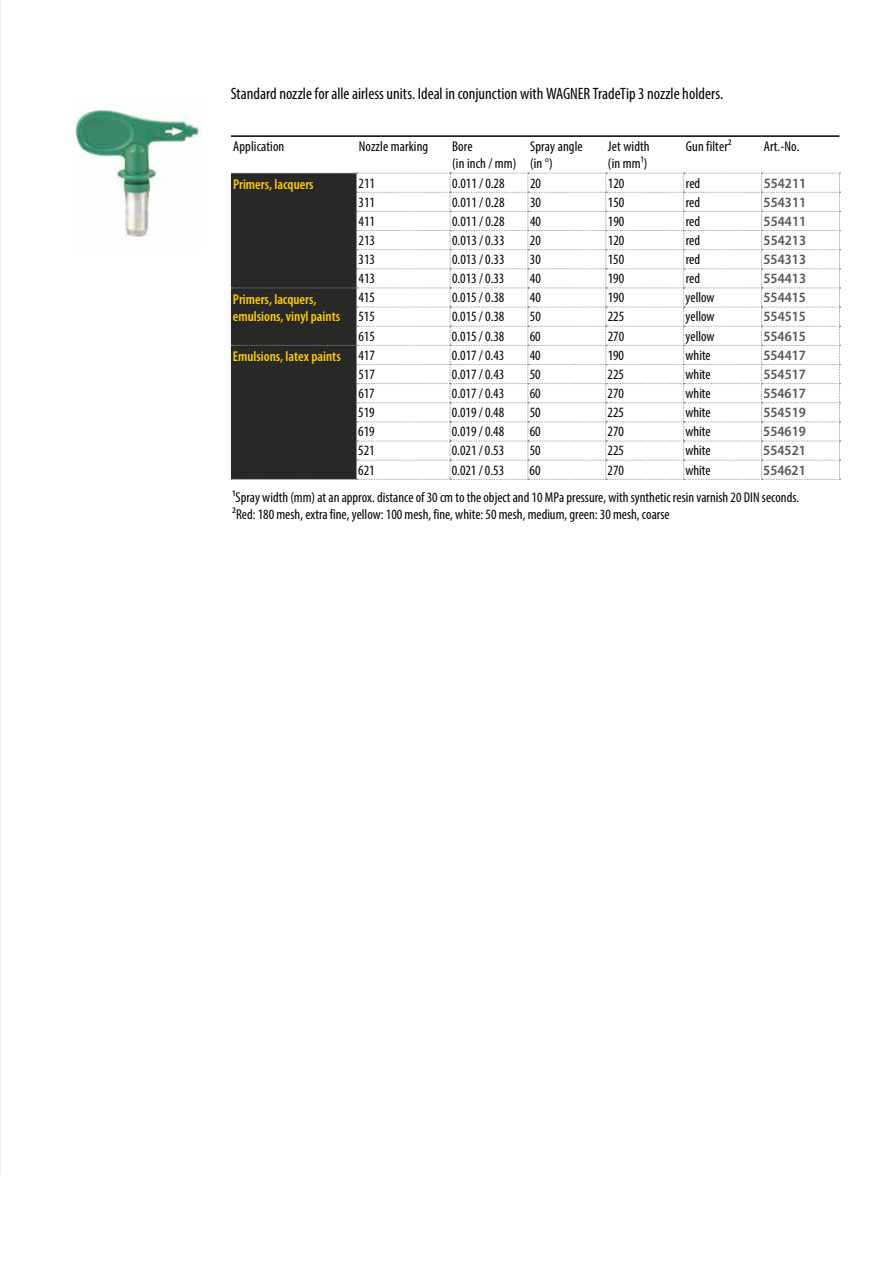
<style>
.page{position:relative;width:893px;height:1263px;background:#fff}
.page>*{position:absolute;margin:0;border:0;box-sizing:border-box;transform-origin:0 0}
.t1{font:condensed 16.5px "Myriad Pro";color:#000}
.t2{font:condensed 14.25px/17.1px "Myriad Pro";color:#000}
.t3{font:600 semi-condensed 14.25px "Myriad Pro";color:#575756}
.t4{font:600 condensed 14.25px/17.1px "Myriad Pro";color:#fc0}
.s1{font-weight:400;color:#000}
</style>
<div class="page">
<hr style="left:0;top:0;width:1px;height:1174px;background:#ededed">
<img style="left:73px;top:108px;width:129px;height:129px">
<hr style="left:357px;top:135px;width:93px;height:2px;background:#000">
<hr style="left:231px;top:135px;width:126px;height:2px;background:#000">
<hr style="left:450px;top:135px;width:78px;height:2px;background:#000">
<hr style="left:528px;top:135px;width:78px;height:2px;background:#000">
<hr style="left:606px;top:135px;width:78px;height:2px;background:#000">
<hr style="left:684px;top:135px;width:78px;height:2px;background:#000">
<hr style="left:762px;top:135px;width:77px;height:2px;background:#000">
<svg style="left:231px;top:173px;width:609px;height:307px"></svg>
<p class="t1" style="left:231px;top:84px;width:494px">Standard nozzle for alle airless units. Ideal in conjunction with WAGNER TradeTip 3 nozzle holders.</p>
<p class="t2" style="left:233px;top:137px;width:53px">Application</p>
<p class="t2" style="left:359px;top:137px;width:71px">Nozzle marking</p>
<p class="t2" style="left:452px;top:137px;width:66px">Bore<br>(in inch / mm)</p>
<p class="t2" style="left:530px;top:137px;width:54px">Spray angle (in °)</p>
<p class="t2" style="left:608px;top:137px;width:43px">Jet width (in mm¹)</p>
<p class="t2" style="left:686px;top:137px;width:47px">Gun filter²</p>
<p class="t2" style="left:764px;top:137px;width:37px">Art.-No.</p>
<p class="t4" style="left:233px;top:176px;width:82px">Primers, lacquers</p>
<p class="t2" style="left:359px;top:174px;width:18px">211</p>
<p class="t2" style="left:452px;top:174px;width:54px">0.011 / 0.28</p>
<p class="t2" style="left:530px;top:174px;width:12px">20</p>
<p class="t2" style="left:608px;top:174px;width:18px">120</p>
<p class="t2" style="left:686px;top:174px;width:16px">red</p>
<p class="t3" style="left:764px;top:174px;width:44px">554211</p>
<p class="t2" style="left:359px;top:193px;width:18px">311</p>
<p class="t2" style="left:452px;top:193px;width:54px">0.011 / 0.28</p>
<p class="t2" style="left:530px;top:193px;width:12px">30</p>
<p class="t2" style="left:608px;top:193px;width:18px">150</p>
<p class="t2" style="left:686px;top:193px;width:16px">red</p>
<p class="t3" style="left:764px;top:193px;width:44px">554311</p>
<p class="t2" style="left:359px;top:212px;width:18px">411</p>
<p class="t2" style="left:452px;top:212px;width:54px">0.011 / 0.28</p>
<p class="t2" style="left:530px;top:212px;width:12px">40</p>
<p class="t2" style="left:608px;top:212px;width:18px">190</p>
<p class="t2" style="left:686px;top:212px;width:16px">red</p>
<p class="t3" style="left:764px;top:212px;width:44px">554411</p>
<p class="t2" style="left:359px;top:231px;width:18px">213</p>
<p class="t2" style="left:452px;top:231px;width:54px">0.013 / 0.33</p>
<p class="t2" style="left:530px;top:231px;width:12px">20</p>
<p class="t2" style="left:608px;top:231px;width:18px">120</p>
<p class="t2" style="left:686px;top:231px;width:16px">red</p>
<p class="t3" style="left:764px;top:231px;width:44px">554213</p>
<p class="t2" style="left:359px;top:251px;width:18px">313</p>
<p class="t2" style="left:452px;top:251px;width:54px">0.013 / 0.33</p>
<p class="t2" style="left:530px;top:251px;width:12px">30</p>
<p class="t2" style="left:608px;top:251px;width:18px">150</p>
<p class="t2" style="left:686px;top:251px;width:16px">red</p>
<p class="t3" style="left:763px;top:250px;width:44px">554313</p>
<p class="t2" style="left:358px;top:270px;width:18px">413</p>
<p class="t2" style="left:452px;top:270px;width:54px">0.013 / 0.33</p>
<p class="t2" style="left:530px;top:270px;width:12px">40</p>
<p class="t2" style="left:608px;top:270px;width:18px">190</p>
<p class="t2" style="left:686px;top:270px;width:16px">red</p>
<p class="t3" style="left:763px;top:269px;width:44px">554413</p>
<p class="t4" style="left:233px;top:290px;width:109px">Primers, lacquers, emulsions, vinyl paints</p>
<p class="t2" style="left:358px;top:289px;width:18px">415</p>
<p class="t2" style="left:452px;top:289px;width:54px">0.015 / 0.38</p>
<p class="t2" style="left:530px;top:289px;width:12px">40</p>
<p class="t2" style="left:608px;top:289px;width:18px">190</p>
<p class="t2" style="left:686px;top:289px;width:31px">yellow</p>
<p class="t3" style="left:763px;top:289px;width:44px">554415</p>
<p class="t2" style="left:358px;top:308px;width:18px">515</p>
<p class="t2" style="left:452px;top:308px;width:54px">0.015 / 0.38</p>
<p class="t2" style="left:530px;top:308px;width:12px">50</p>
<p class="t2" style="left:608px;top:308px;width:18px">225</p>
<p class="t2" style="left:686px;top:308px;width:31px">yellow</p>
<p class="t3" style="left:763px;top:308px;width:44px">554515</p>
<p class="t2" style="left:358px;top:327px;width:18px">615</p>
<p class="t2" style="left:452px;top:327px;width:54px">0.015 / 0.38</p>
<p class="t2" style="left:530px;top:327px;width:12px">60</p>
<p class="t2" style="left:608px;top:327px;width:18px">270</p>
<p class="t2" style="left:686px;top:327px;width:31px">yellow</p>
<p class="t3" style="left:763px;top:327px;width:44px">554615</p>
<p class="t4" style="left:233px;top:348px;width:144px">Emulsions, latex paints <span class="s1">417</span></p>
<p class="t2" style="left:452px;top:346px;width:54px">0.017 / 0.43</p>
<p class="t2" style="left:530px;top:346px;width:12px">40</p>
<p class="t2" style="left:608px;top:346px;width:18px">190</p>
<p class="t2" style="left:685px;top:346px;width:27px">white</p>
<p class="t3" style="left:763px;top:346px;width:44px">554417</p>
<p class="t2" style="left:358px;top:365px;width:18px">517</p>
<p class="t2" style="left:452px;top:365px;width:54px">0.017 / 0.43</p>
<p class="t2" style="left:530px;top:365px;width:12px">50</p>
<p class="t2" style="left:608px;top:365px;width:18px">225</p>
<p class="t2" style="left:685px;top:365px;width:27px">white</p>
<p class="t3" style="left:763px;top:365px;width:44px">554517</p>
<p class="t2" style="left:358px;top:385px;width:18px">617</p>
<p class="t2" style="left:452px;top:385px;width:54px">0.017 / 0.43</p>
<p class="t2" style="left:530px;top:385px;width:12px">60</p>
<p class="t2" style="left:608px;top:385px;width:18px">270</p>
<p class="t2" style="left:685px;top:385px;width:27px">white</p>
<p class="t3" style="left:763px;top:384px;width:44px">554617</p>
<p class="t2" style="left:358px;top:404px;width:18px">519</p>
<p class="t2" style="left:452px;top:404px;width:54px">0.019 / 0.48</p>
<p class="t2" style="left:530px;top:404px;width:12px">50</p>
<p class="t2" style="left:608px;top:404px;width:18px">225</p>
<p class="t2" style="left:685px;top:404px;width:27px">white</p>
<p class="t3" style="left:763px;top:403px;width:44px">554519</p>
<p class="t2" style="left:358px;top:423px;width:18px">619</p>
<p class="t2" style="left:452px;top:423px;width:54px">0.019 / 0.48</p>
<p class="t2" style="left:530px;top:423px;width:12px">60</p>
<p class="t2" style="left:608px;top:423px;width:18px">270</p>
<p class="t2" style="left:685px;top:423px;width:27px">white</p>
<p class="t3" style="left:763px;top:423px;width:44px">554619</p>
<p class="t2" style="left:358px;top:442px;width:18px">521</p>
<p class="t2" style="left:452px;top:442px;width:54px">0.021 / 0.53</p>
<p class="t2" style="left:530px;top:442px;width:12px">50</p>
<p class="t2" style="left:607px;top:442px;width:18px">225</p>
<p class="t2" style="left:685px;top:442px;width:27px">white</p>
<p class="t3" style="left:763px;top:442px;width:44px">554521</p>
<p class="t2" style="left:358px;top:461px;width:18px">621</p>
<p class="t2" style="left:452px;top:461px;width:54px">0.021 / 0.53</p>
<p class="t2" style="left:530px;top:461px;width:12px">60</p>
<p class="t2" style="left:607px;top:461px;width:18px">270</p>
<p class="t2" style="left:685px;top:461px;width:27px">white</p>
<p class="t3" style="left:763px;top:461px;width:44px">554621</p>
<p class="t2" style="left:233px;top:488px;width:568px">¹Spray width (mm) at an approx. distance of 30 cm to the object and 10 MPa pressure, with synthetic resin varnish 20 DIN seconds.<br>²Red: 180 mesh, extra fine, yellow: 100 mesh, fine, white: 50 mesh, medium, green: 30 mesh, coarse</p>
</div>
